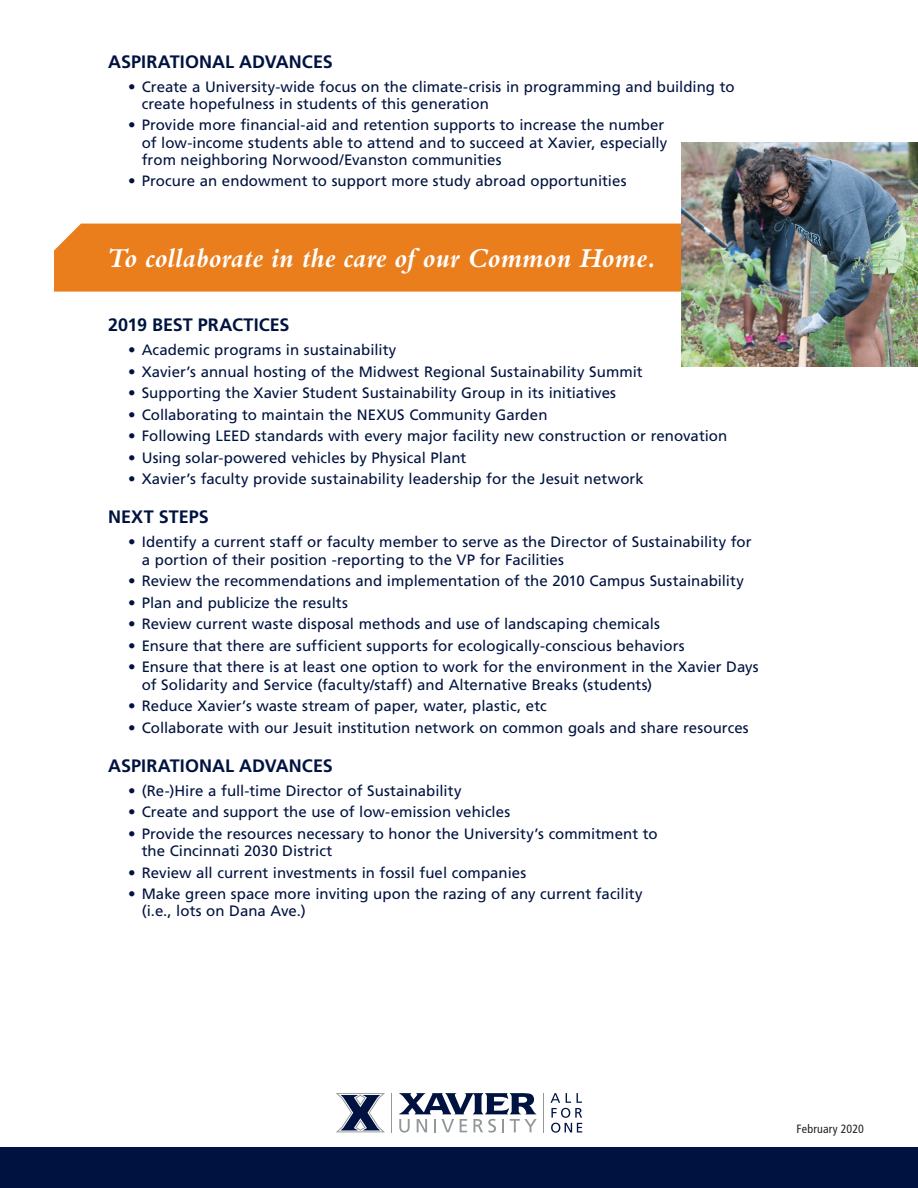
<style>
.page{position:relative;width:918px;height:1188px;background:#fff}
.page>*{position:absolute;margin:0;border:0;box-sizing:border-box;transform-origin:0 0}
.t1{font:italic 700 28.5px "Bembo MT Pro";color:#fff}
.t2{font:700 18px "Frutiger LT Pro";color:#001340}
.t3{font:15px/17.2px "Frutiger LT Pro";letter-spacing:.005em;color:#001340}
.t4{font:condensed 12px "Frutiger LT Pro";letter-spacing:.015em;color:#231f20}
</style>
<div class="page">
<div style="left:54px;top:224px;width:627px;height:68px;background:#ea7e1d"></div>
<div style="left:0;top:1148px;width:918px;height:40px;background:#001340"></div>
<img style="left:681px;top:143px;width:237px;height:224px">
<svg style="left:336px;top:1093px;width:49px;height:39px"></svg>
<hr style="left:391px;top:1093px;width:1px;height:39px;background:#929799">
<svg style="left:399px;top:1093px;width:138px;height:40px"></svg>
<hr style="left:543px;top:1093px;width:1px;height:39px;background:#929799">
<svg style="left:551px;top:1093px;width:31px;height:40px"></svg>
<p class="t2" style="left:108px;top:51px;width:226px">ASPIRATIONAL ADVANCES</p>
<p class="t3" style="left:142px;top:78px;width:594px;text-indent:-14px">• Create a University-wide focus on the climate-crisis in programming and building to create hopefulness in students of this generation</p>
<p class="t3" style="left:142px;top:117px;width:527px;text-indent:-14px">• Provide more financial-aid and retention supports to increase the number of low-income students able to attend and to succeed at Xavier, especially from neighboring Norwood/Evanston communities</p>
<p class="t3" style="left:128px;top:173px;width:500px">• Procure an endowment to support more study abroad opportunities</p>
<h1 class="t1" style="left:107px;top:243px;width:551px">To collaborate in the care of our Common Home.</h1>
<p class="t2" style="left:108px;top:314px;width:183px">2019 BEST PRACTICES</p>
<p class="t3" style="left:128px;top:341px;width:270px">• Academic programs in sustainability</p>
<p class="t3" style="left:128px;top:363px;width:516px">• Xavier’s annual hosting of the Midwest Regional Sustainability Summit</p>
<p class="t3" style="left:128px;top:384px;width:489px">• Supporting the Xavier Student Sustainability Group in its initiatives</p>
<p class="t3" style="left:128px;top:406px;width:421px">• Collaborating to maintain the NEXUS Community Garden</p>
<p class="t3" style="left:128px;top:428px;width:601px">• Following LEED standards with every major facility new construction or renovation</p>
<p class="t3" style="left:128px;top:449px;width:340px">• Using solar-powered vehicles by Physical Plant</p>
<p class="t3" style="left:128px;top:471px;width:517px">• Xavier’s faculty provide sustainability leadership for the Jesuit network</p>
<p class="t2" style="left:108px;top:506px;width:102px">NEXT STEPS</p>
<p class="t3" style="left:142px;top:533px;width:611px;text-indent:-14px">• Identify a current staff or faculty member to serve as the Director of Sustainability for a portion of their position -reporting to the VP for Facilities</p>
<p class="t3" style="left:128px;top:572px;width:617px">• Review the recommendations and implementation of the 2010 Campus Sustainability</p>
<p class="t3" style="left:128px;top:594px;width:221px">• Plan and publicize the results</p>
<p class="t3" style="left:128px;top:615px;width:533px">• Review current waste disposal methods and use of landscaping chemicals</p>
<p class="t3" style="left:128px;top:637px;width:558px">• Ensure that there are sufficient supports for ecologically-conscious behaviors</p>
<p class="t3" style="left:142px;top:659px;width:619px;text-indent:-14px">• Ensure that there is at least one option to work for the environment in the Xavier Days of Solidarity and Service (faculty/staff) and Alternative Breaks (students)</p>
<p class="t3" style="left:128px;top:697px;width:420px">• Reduce Xavier’s waste stream of paper, water, plastic, etc</p>
<p class="t3" style="left:128px;top:719px;width:622px">• Collaborate with our Jesuit institution network on common goals and share resources</p>
<p class="t2" style="left:108px;top:755px;width:226px">ASPIRATIONAL ADVANCES</p>
<p class="t3" style="left:128px;top:782px;width:335px">• (Re-)Hire a full-time Director of Sustainability</p>
<p class="t3" style="left:128px;top:803px;width:383px">• Create and support the use of low-emission vehicles</p>
<p class="t3" style="left:142px;top:825px;width:517px;text-indent:-14px">• Provide the resources necessary to honor the University’s commitment to the Cincinnati 2030 District</p>
<p class="t3" style="left:128px;top:864px;width:400px">• Review all current investments in fossil fuel companies</p>
<p class="t3" style="left:142px;top:885px;width:502px;text-indent:-14px">• Make green space more inviting upon the razing of any current facility (i.e., lots on Dana Ave.)</p>
<p class="t4" style="left:797px;top:1122px;width:69px">February 2020</p>
</div>
